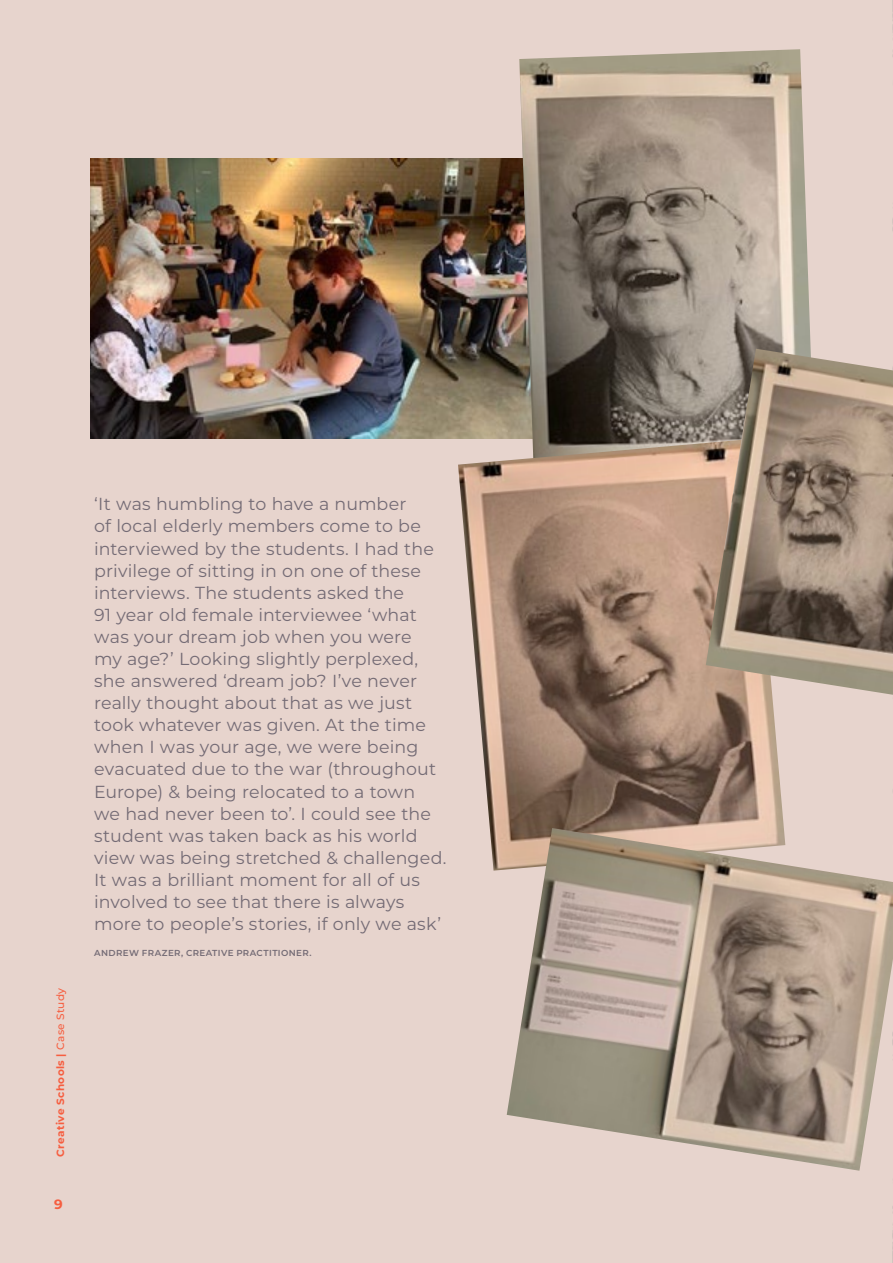
<style>
.page{position:relative;width:893px;height:1263px;background:#e7d4cd}
.page>*{position:absolute;margin:0;border:0;box-sizing:border-box;transform-origin:0 0}
.t1{font:17.4px/22px "Montserrat";letter-spacing:.01em;color:#746b75}
.t2{font:700 13.5px "Montserrat";color:#f65e40}
.t3{font:700 10.5px "Montserrat";letter-spacing:.035em;color:#f65e40}
.t4{font:600 8.7px "Montserrat";letter-spacing:.045em;color:#746b75}
.s1{font-weight:500}
</style>
<div class="page">
<img style="left:892px;top:0;width:1px;height:1263px">
<img style="left:90px;top:158px;width:429px;height:280px">
<img style="left:519px;top:49px;width:292px;height:390px">
<img style="left:458px;top:439px;width:326px;height:432px">
<img style="left:507px;top:828px;width:386px;height:343px">
<img style="left:706px;top:349px;width:187px;height:346px">
<p class="t3" style="left:53px;top:1157px;width:171px;rotate:-90deg">Creative Schools | <span class="s1">Case Study</span></p>
<p class="t2" style="left:54px;top:1194px;width:10px">9</p>
<p class="t1" style="left:94px;top:492px;width:354px">‘It was humbling to have a number<br>of local elderly members come to be interviewed by the students. I had the privilege of sitting in on one of these interviews. The students asked the<br>91 year old female interviewee ‘what was your dream job when you were<br>my age?’ Looking slightly perplexed, she answered ‘dream job? I’ve never really thought about that as we just took whatever was given. At the time when I was your age, we were being evacuated due to the war (throughout Europe) &amp; being relocated to a town<br>we had never been to’. I could see the student was taken back as his world view was being stretched &amp; challenged.<br>It was a brilliant moment for all of us involved to see that there is always more to people’s stories, if only we ask’</p>
<p class="t4" style="left:94px;top:946px;width:219px">ANDREW FRAZER, CREATIVE PRACTITIONER.</p>
</div>
